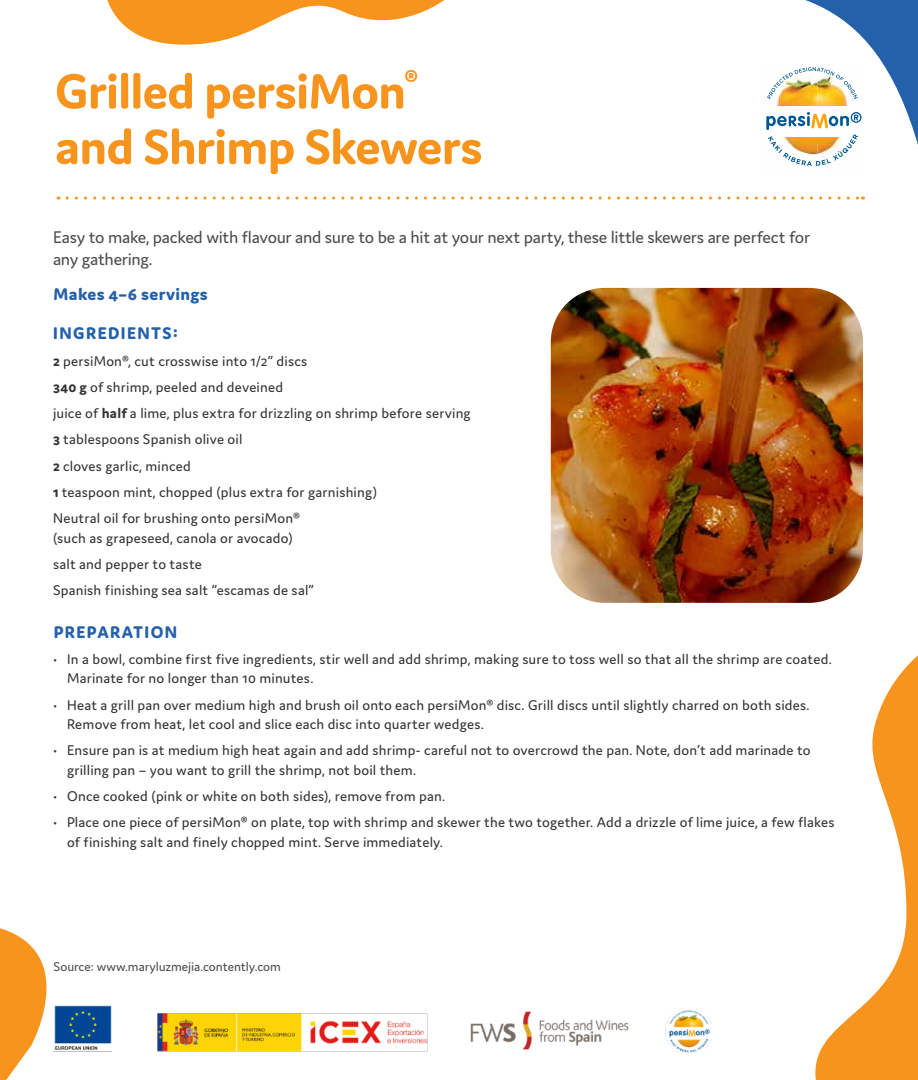
<style>
.page{position:relative;width:918px;height:1080px;background:#fff}
.page>*{position:absolute;margin:0;border:0;box-sizing:border-box;transform-origin:0 0}
.t1{font:700 52.5px/55.5px "Domus";letter-spacing:-.015em;color:#f7941d}
.t2{font:18px/22.5px "Domus";letter-spacing:-.015em;color:#4d4d4d}
.t3{font:800 18px "Domus";letter-spacing:.07em;color:#2561ab}
.t4{font:800 18px "Domus";letter-spacing:.02em;color:#2561ab}
.t5{font:15px/26.2px "Domus";letter-spacing:.01em;color:#333}
.t6{font:13.5px "Domus";letter-spacing:-.005em;color:#4d4d4d}
.s1{font-weight:700}
</style>
<div class="page">
<img style="left:87px;top:1005px;width:624px;height:49px">
<svg style="left:581px;top:0;width:337px;height:288px"></svg>
<svg style="left:0;top:928px;width:87px;height:152px"></svg>
<svg style="left:815px;top:655px;width:103px;height:425px"></svg>
<svg style="left:107px;top:0;width:338px;height:45px"></svg>
<img style="left:761px;top:140px;width:2px;height:32px">
<img style="left:862px;top:140px;width:2px;height:32px">
<img style="left:763px;top:144px;width:2px;height:28px">
<img style="left:765px;top:147px;width:1px;height:25px">
<img style="left:781px;top:99px;width:62px;height:7px">
<img style="left:779px;top:99px;width:2px;height:7px">
<img style="left:843px;top:99px;width:4px;height:7px">
<img style="left:777px;top:99px;width:2px;height:7px">
<img style="left:847px;top:99px;width:2px;height:7px">
<img style="left:775px;top:99px;width:2px;height:7px">
<img style="left:849px;top:99px;width:2px;height:7px">
<img style="left:773px;top:99px;width:2px;height:7px">
<img style="left:851px;top:99px;width:2px;height:7px">
<img style="left:771px;top:99px;width:2px;height:7px">
<img style="left:853px;top:99px;width:2px;height:7px">
<img style="left:769px;top:99px;width:2px;height:7px">
<img style="left:855px;top:99px;width:2px;height:7px">
<img style="left:767px;top:99px;width:2px;height:7px">
<img style="left:765px;top:99px;width:2px;height:48px">
<img style="left:858px;top:99px;width:2px;height:7px">
<img style="left:763px;top:99px;width:2px;height:45px">
<img style="left:860px;top:99px;width:2px;height:7px">
<img style="left:761px;top:99px;width:2px;height:41px">
<img style="left:862px;top:99px;width:2px;height:41px">
<div style="left:757px;top:106px;width:111px;height:30px;background:#fff"></div>
<svg style="left:766px;top:112px;width:96px;height:60px"></svg>
<img style="left:761px;top:67px;width:103px;height:32px">
<svg style="left:67px;top:197px;width:796px;height:3px"></svg>
<img style="left:551px;top:288px;width:312px;height:315px">
<h1 class="t1" style="left:55px;top:63px;width:429px">Grilled persiMon<sup>® </sup>and Shrimp Skewers</h1>
<p class="t2" style="left:53px;top:225px;width:759px">Easy to make, packed with flavour and sure to be a hit at your next party, these little skewers are perfect for any gathering.</p>
<p class="t4" style="left:54px;top:284px;width:156px">Makes 4–6 servings</p>
<p class="t3" style="left:53px;top:323px;width:126px">INGREDIENTS:</p>
<p class="t5" style="left:53px;top:347px;width:419px"><span class="s1">2</span> persiMon®, cut crosswise into 1/2″ discs<br><span class="s1">340 g</span> of shrimp, peeled and deveined<br>juice of <span class="s1">half</span> a lime, plus extra for drizzling on shrimp before serving <span class="s1">3</span> tablespoons Spanish olive oil<br><span class="s1">2</span> cloves garlic, minced<br><span class="s1">1</span> teaspoon mint, chopped (plus extra for garnishing)<br>Neutral oil for brushing onto persiMon®</p>
<p class="t5" style="left:53px;top:524px;width:262px">(such as grapeseed, canola or avocado) salt and pepper to taste<br>Spanish finishing sea salt “escamas de sal”</p>
<p class="t3" style="left:54px;top:622px;width:125px">PREPARATION</p>
<p class="t5" style="left:67px;top:649px;width:766px;line-height:19.5px;text-indent:-14px">• In a bowl, combine first five ingredients, stir well and add shrimp, making sure to toss well so that all the shrimp are coated.<br>Marinate for no longer than 10 minutes.</p>
<p class="t5" style="left:67px;top:695px;width:744px;line-height:19.5px;text-indent:-14px">• Heat a grill pan over medium high and brush oil onto each persiMon® disc. Grill discs until slightly charred on both sides.<br>Remove from heat, let cool and slice each disc into quarter wedges.</p>
<p class="t5" style="left:67px;top:741px;width:745px;line-height:19.5px;text-indent:-14px">• Ensure pan is at medium high heat again and add shrimp- careful not to overcrowd the pan. Note, don’t add marinade to grilling pan – you want to grill the shrimp, not boil them.</p>
<p class="t5" style="left:54px;top:783px;width:393px">• Once cooked (pink or white on both sides), remove from pan.</p>
<p class="t5" style="left:67px;top:813px;width:769px;line-height:19.5px;text-indent:-14px">• Place one piece of persiMon® on plate, top with shrimp and skewer the two together. Add a drizzle of lime juice, a few flakes of finishing salt and finely chopped mint. Serve immediately.</p>
<p class="t6" style="left:54px;top:959px;width:229px">Source: www.maryluzmejia.contently.com</p>
</div>
